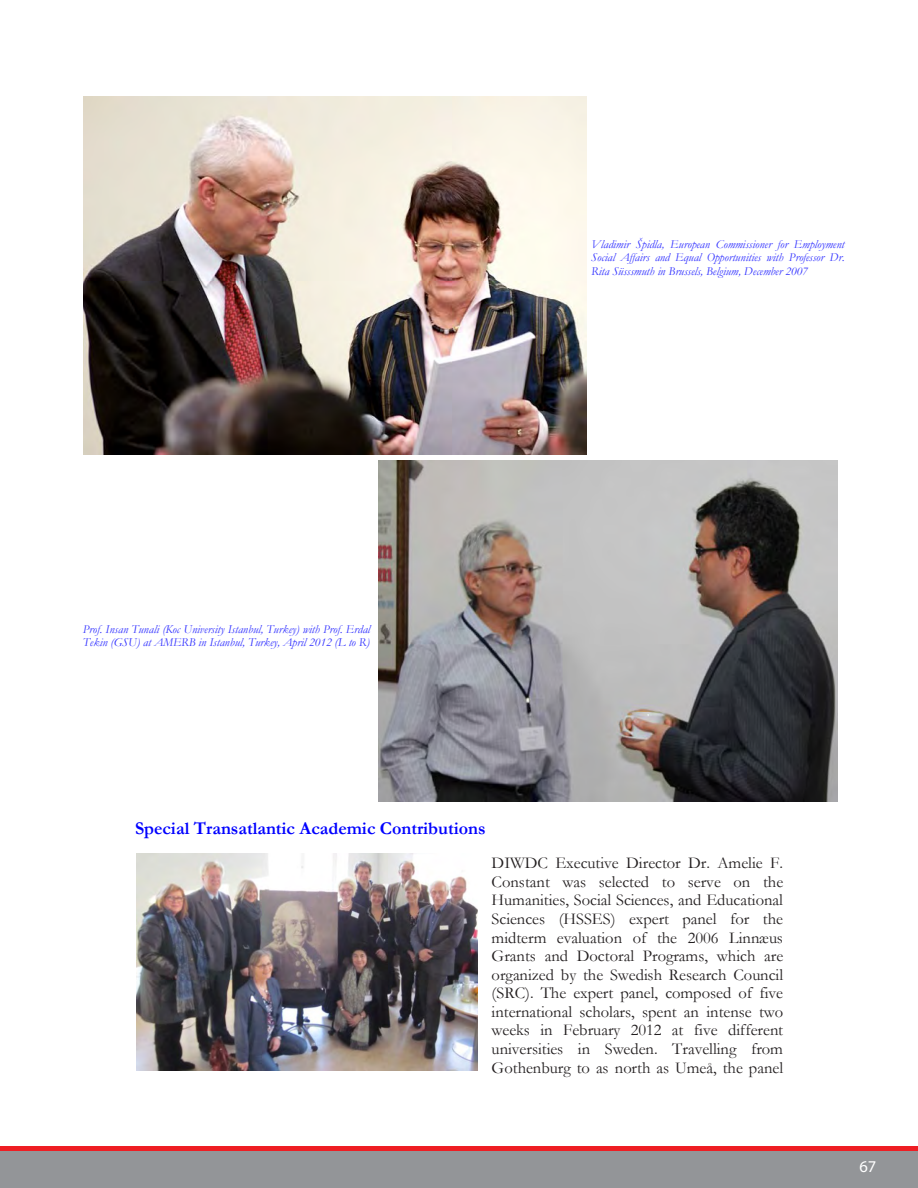
<style>
.page{position:relative;width:918px;height:1188px;background:#fff}
.page>*{position:absolute;margin:0;border:0;box-sizing:border-box;transform-origin:0 0}
.t1{font:700 18px "Garamond";color:#00f}
.t2{font:16.5px/18.6px "Garamond";color:#231f20;text-align:justify}
.t3{font:16.5px "Myriad Pro";color:#fff}
.t4{font:italic 12px/13.6px "Garamond";color:#3232ff;text-align:justify}
</style>
<div class="page">
<div style="left:0;top:1150px;width:918px;height:38px;background:#939598"></div>
<img style="left:84px;top:97px;width:502px;height:358px">
<img style="left:136px;top:854px;width:341px;height:216px">
<img style="left:378px;top:460px;width:459px;height:341px">
<hr style="left:0;top:1146px;width:918px;height:4px;background:#ee1d23">
<p class="t4" style="left:591px;top:237px;width:255px">Vladimir Špidla, European Commissioner for Employment Social Affairs and Equal Opportunities with Professor Dr.<br>Rita Süsssmuth in Brussels, Belgium, December 2007</p>
<p class="t4" style="left:83px;top:622px;width:289px">Prof. Insan Tunali (Koc University Istanbul, Turkey) with Prof. Erdal<br>Tekin (GSU) at AMERB in Istanbul, Turkey, April 2012 (L to R)</p>
<p class="t1" style="left:135px;top:816px;width:352px">Special Transatlantic Academic Contributions</p>
<p class="t2" style="left:492px;top:853px;width:293px">DIWDC Executive Director Dr. Amelie F.<br>Constant was selected to serve on the Humanities, Social Sciences, and Educational Sciences (HSSES) expert panel for the midterm evaluation of the 2006 Linnæus Grants and Doctoral Programs, which are organized by the Swedish Research Council (SRC). The expert panel, composed of five international scholars, spent an intense two weeks in February 2012 at five different universities in Sweden. Travelling from Gothenburg to as north as Umeå, the panel</p>
<p class="t3" style="left:859px;top:1156px;width:18px">67</p>
</div>
